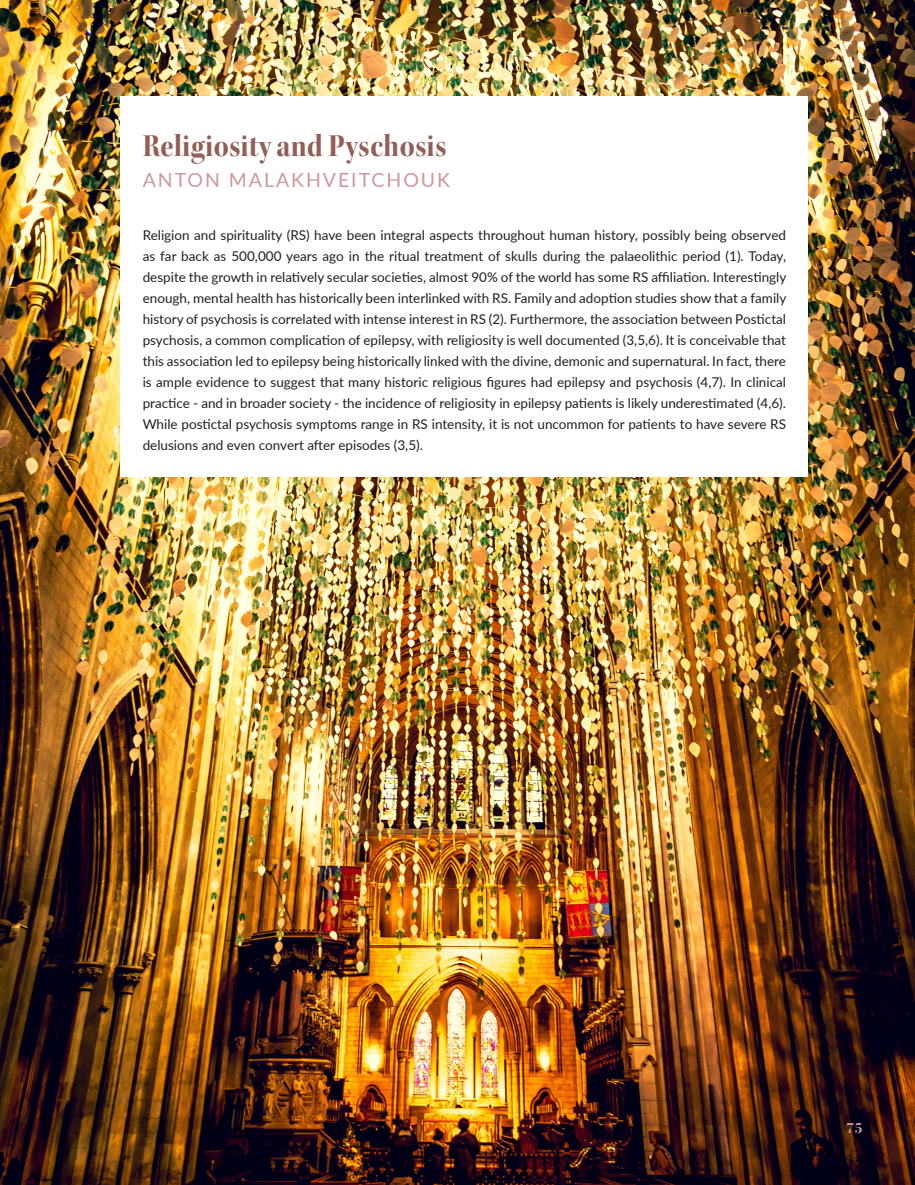
<style>
.page{position:relative;width:915px;height:1185px;background:#fff}
.page>*{position:absolute;margin:0;border:0;box-sizing:border-box;transform-origin:0 0}
.t1{font:33px "Kepler Std Bold Scn Disp";letter-spacing:.015em;color:#935d58}
.t2{font:19.5px "Lato";letter-spacing:.1em;color:#ce989e}
.t3{font:700 15px "Bodoni Svty Two ITCTT";color:#ce989e}
.t4{font:13.5px/21px "Lato";color:#231f20;text-align:justify}
</style>
<div class="page">
<img style="left:0;top:0;width:915px;height:1185px">
<div style="left:121px;top:96px;width:687px;height:381px;background:#fff"></div>
<h1 class="t1" style="left:143px;top:127px;width:305px">Religiosity and Pyschosis</h1>
<h2 class="t2" style="left:143px;top:168px;width:309px">ANTON MALAKHVEITCHOUK</h2>
<p class="t4" style="left:143px;top:224px;width:645px">Religion and spirituality (RS) have been integral aspects throughout human history, possibly being observed as far back as 500,000 years ago in the ritual treatment of skulls during the palaeolithic period (1). Today, despite the growth in relatively secular societies, almost 90% of the world has some RS affiliation. Interestingly enough, mental health has historically been interlinked with RS. Family and adoption studies show that a family history of psychosis is correlated with intense interest in RS (2). Furthermore, the association between Postictal psychosis, a common complication of epilepsy, with religiosity is well documented (3,5,6). It is conceivable that this association led to epilepsy being historically linked with the divine, demonic and supernatural. In fact, there is ample evidence to suggest that many historic religious figures had epilepsy and psychosis (4,7). In clinical practice - and in broader society - the incidence of religiosity in epilepsy patients is likely underestimated (4,6).<br>While postictal psychosis symptoms range in RS intensity, it is not uncommon for patients to have severe RS delusions and even convert after episodes (3,5).</p>
<p class="t3" style="left:846px;top:1119px;width:18px">75</p>
</div>
